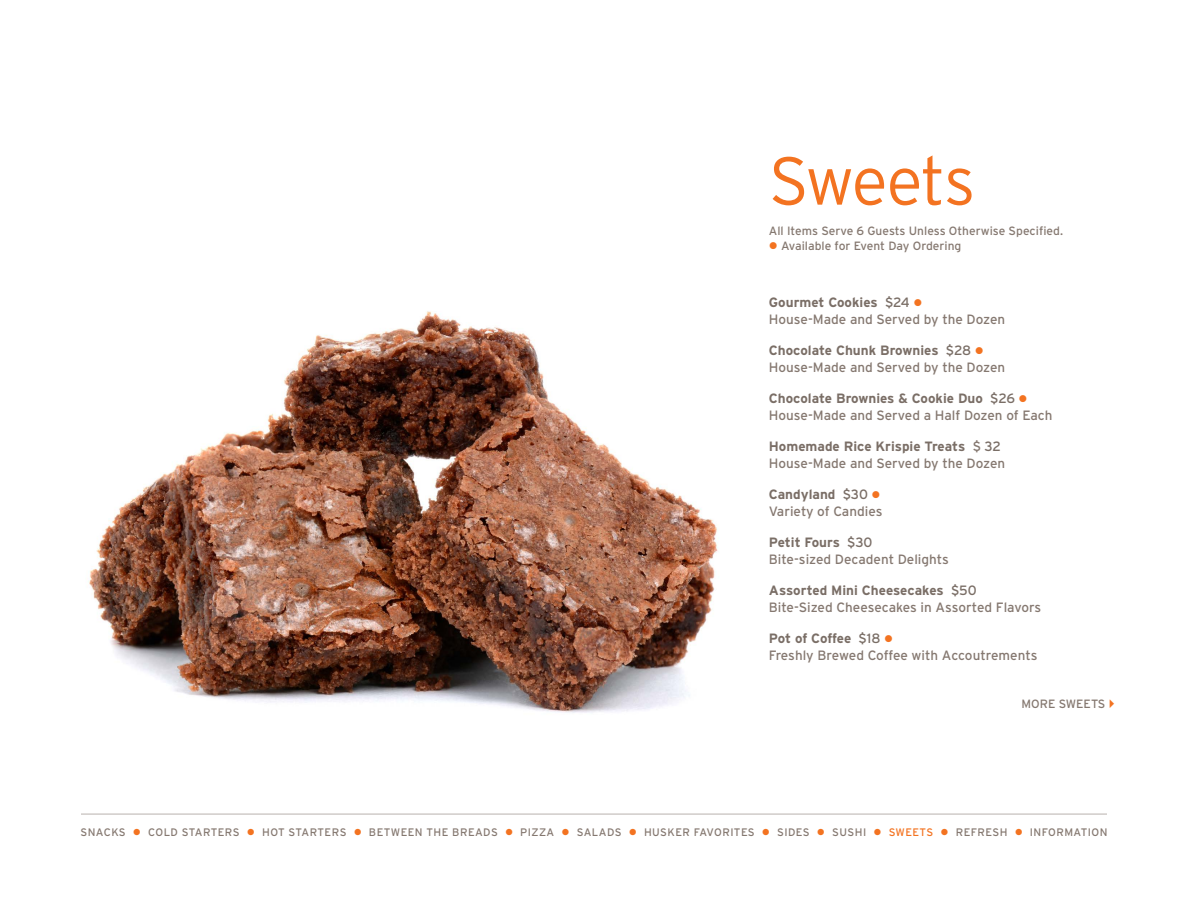
<style>
.page{position:relative;width:1188px;height:918px;background:#fff}
.page>*{position:absolute;margin:0;border:0;box-sizing:border-box;transform-origin:0 0}
.t1{font:300 67.5px "Interstate";letter-spacing:-.035em;color:#f37321}
.t2{font:13.5px/17.2px "Interstate";color:#857870}
.t3{font:12px "Interstate";color:#857870}
.t4{font:10.8px "Interstate";letter-spacing:.04em;color:#857870}
.s1{color:#f37321}
.s2{font-weight:700;color:#7a6e66}
.s3{color:#7a6e66}
</style>
<div class="page">
<img style="left:88px;top:311px;width:630px;height:402px">
<hr style="left:81px;top:814px;width:1026px;height:1px;background:#7a6e66">
<h1 class="t1" style="left:769px;top:143px;width:208px">Sweets</h1>
<p class="t3" style="left:769px;top:224px;width:296px">All Items Serve 6 Guests Unless Otherwise Specified.</p>
<p class="t3" style="left:769px;top:239px;width:194px"><span class="s1">●</span> Available for Event Day Ordering</p>
<p class="t2" style="left:769px;top:294px;width:238px"><span class="s2">Gourmet Cookies</span> <span class="s3">$24</span> <span class="s1">●<br></span>House-Made and Served by the Dozen</p>
<p class="t2" style="left:769px;top:342px;width:238px"><span class="s2">Chocolate Chunk Brownies</span> <span class="s3">$28</span> <span class="s1">●<br></span>House-Made and Served by the Dozen</p>
<p class="t2" style="left:769px;top:390px;width:285px"><span class="s2">Chocolate Brownies &amp; Cookie Duo</span> <span class="s3">$26</span> <span class="s1">●<br></span>House-Made and Served a Half Dozen of Each</p>
<p class="t2" style="left:769px;top:438px;width:238px"><span class="s2">Homemade Rice Krispie Treats</span> $ <span class="s3">32<br></span>House-Made and Served by the Dozen</p>
<p class="t2" style="left:769px;top:486px;width:115px"><span class="s2">Candyland</span> <span class="s3">$30</span> <span class="s1">●<br></span>Variety of Candies</p>
<p class="t2" style="left:769px;top:534px;width:182px"><span class="s2">Petit Fours</span> <span class="s3">$30<br></span>Bite-sized Decadent Delights</p>
<p class="t2" style="left:769px;top:582px;width:274px"><span class="s2">Assorted Mini Cheesecakes</span> <span class="s3">$50<br></span>Bite-Sized Cheesecakes in Assorted Flavors</p>
<p class="t2" style="left:769px;top:630px;width:270px"><span class="s2">Pot of Coffee</span> <span class="s3">$18</span> <span class="s1">●<br></span>Freshly Brewed Coffee with Accoutrements</p>
<p class="t3" style="left:1022px;top:697px;width:85px">MORE SWEETS</p>
<p class="t4" style="left:81px;top:826px;width:1028px">SNACKS <span class="s1">●</span> COLD STARTERS <span class="s1">●</span> HOT STARTERS <span class="s1">●</span> BETWEEN THE BREADS <span class="s1">●</span> PIZZA <span class="s1">●</span> SALADS <span class="s1">●</span> HUSKER FAVORITES <span class="s1">●</span> SIDES <span class="s1">●</span> SUSHI <span class="s1">● SWEETS</span> <span class="s1">●</span> REFRESH <span class="s1">●</span> INFORMATION</p>
</div>
